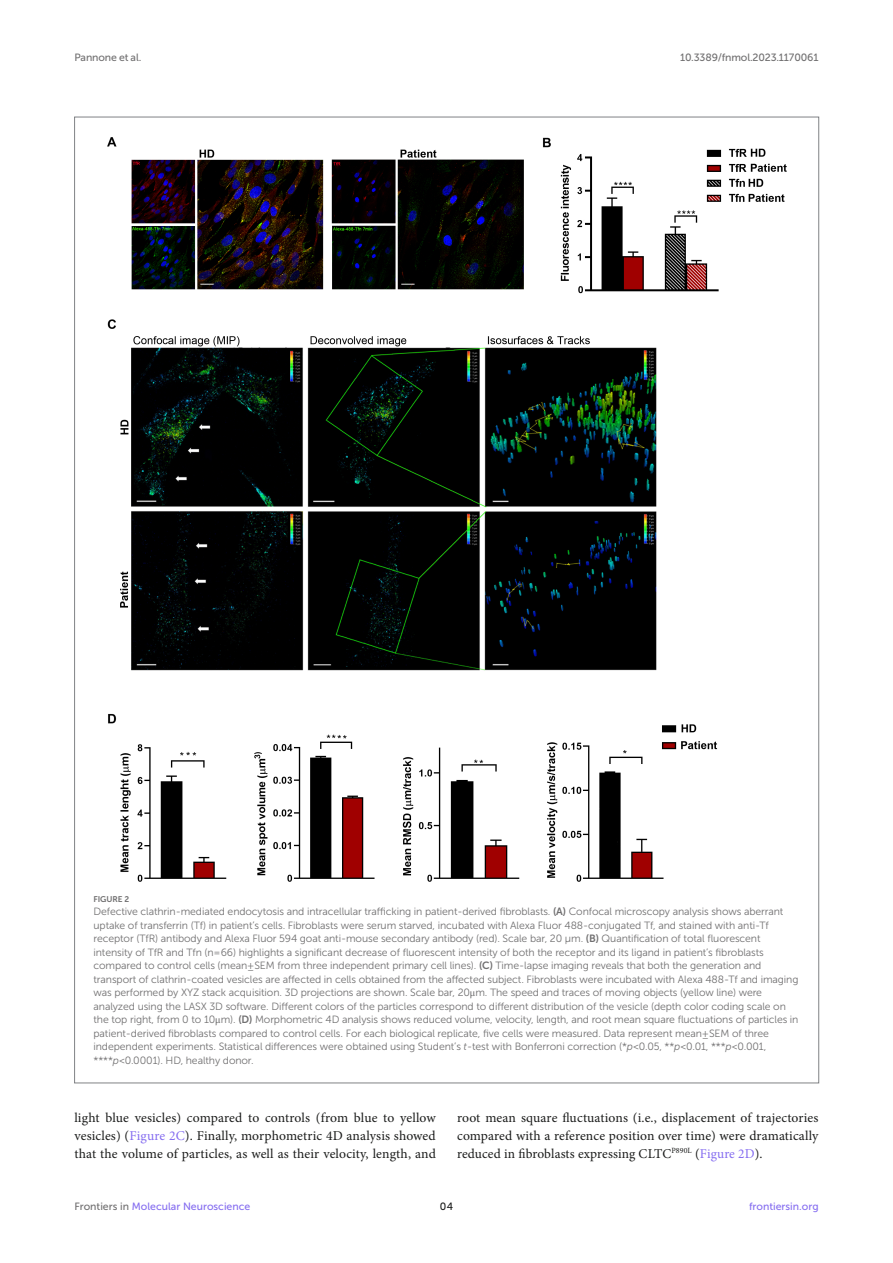
<style>
.page{position:relative;width:893px;height:1263px;background:#fff}
.page>*{position:absolute;margin:0;border:0;box-sizing:border-box;transform-origin:0 0}
.TEXT_FLUSH{font:13.5px/18px "Minion Pro";letter-spacing:.01em;color:#1b1c1b;text-align:justify}
.FIG_LEG{font:10.5px/13.5px "Museo Sans 300";letter-spacing:-.01em;color:#706f70}
.t1{font:10.5px "Museo Sans 500";color:#856df0}
.t2{font:10.5px "Museo Sans 500";letter-spacing:-.015em;color:#706f70}
.t3{font:10.5px "Museo Sans 500";color:#1b1c1b}
.FIG_HD{font:8.25px "Museo Sans 700";letter-spacing:-.01em;color:#706f70}
.s1{font-family:"Museo Sans 700"}
.s2{font-family:"STIX General"}
.s3{font-style:italic}
.s4{color:#856df0}
.s5{color:#706f70}
</style>
<div class="page">
<img style="left:107px;top:137px;width:680px;height:745px">
<p class="t2" style="left:74px;top:51px;width:68px">Pannone et al.</p>
<p class="t2" style="left:680px;top:51px;width:140px">10.3389/fnmol.2023.1170061</p>
<p class="FIG_HD" style="left:94px;top:894px;width:37px">FIGURE 2</p>
<p class="FIG_LEG" style="left:94px;top:905px;width:706px">Defective clathrin-mediated endocytosis and intracellular trafficking in patient-derived fibroblasts. <span class="s1">(A)</span> Confocal microscopy analysis shows aberrant uptake of transferrin (Tf) in patient’s cells. Fibroblasts were serum starved, incubated with Alexa Fluor 488-conjugated Tf, and stained with anti-Tf receptor (TfR) antibody and Alexa Fluor 594 goat anti-mouse secondary antibody (red). Scale bar, 20 μm. <span class="s1">(B)</span> Quantification of total fluorescent intensity of TfR and Tfn (n = 66) highlights a significant decrease of fluorescent intensity of both the receptor and its ligand in patient’s fibroblasts compared to control cells (mean ± SEM from three independent primary cell lines). <span class="s1">(C)</span> Time-lapse imaging reveals that both the generation and transport of clathrin-coated vesicles are affected in cells obtained from the affected subject. Fibroblasts were incubated with Alexa 488-Tf and imaging was performed by XYZ stack acquisition. 3D projections are shown. Scale bar, 20 <span class="s2">μ</span>m. The speed and traces of moving objects (yellow line) were analyzed using the LASX 3D software. Different colors of the particles correspond to different distribution of the vesicle (depth color coding scale on the top right, from 0 to 10 <span class="s2">μ</span>m). <span class="s1">(D)</span> Morphometric 4D analysis shows reduced volume, velocity, length, and root mean square fluctuations of particles in patient-derived fibroblasts compared to control cells. For each biological replicate, five cells were measured. Data represent mean ± SEM of three independent experiments. Statistical differences were obtained using Student’s <span class="s3">t</span>-test with Bonferroni correction (*<span class="s3">p</span> &lt; 0.05, **<span class="s3">p</span> &lt; 0.01, ***<span class="s3">p</span> &lt; 0.001,<br>****<span class="s3">p</span> &lt; 0.0001). HD, healthy donor.</p>
<p class="TEXT_FLUSH" style="left:74px;top:1109px;width:363px">light blue vesicles) compared to controls (from blue to yellow vesicles) (<span class="s4">Figure 2C</span>). Finally, morphometric 4D analysis showed that the volume of particles, as well as their velocity, length, and</p>
<p class="TEXT_FLUSH" style="left:457px;top:1109px;width:363px">root mean square fluctuations (i.e., displacement of trajectories compared with a reference position over time) were dramatically reduced in fibroblasts expressing CLTC<sup>P890L</sup> (<span class="s4">Figure 2D</span>).</p>
<p class="t1" style="left:74px;top:1200px;width:177px"><span class="s5">Frontiers in</span> Molecular Neuroscience</p>
<p class="t3" style="left:440px;top:1200px;width:15px">04</p>
<p class="t1" style="left:749px;top:1200px;width:71px">frontiersin.org</p>
</div>
